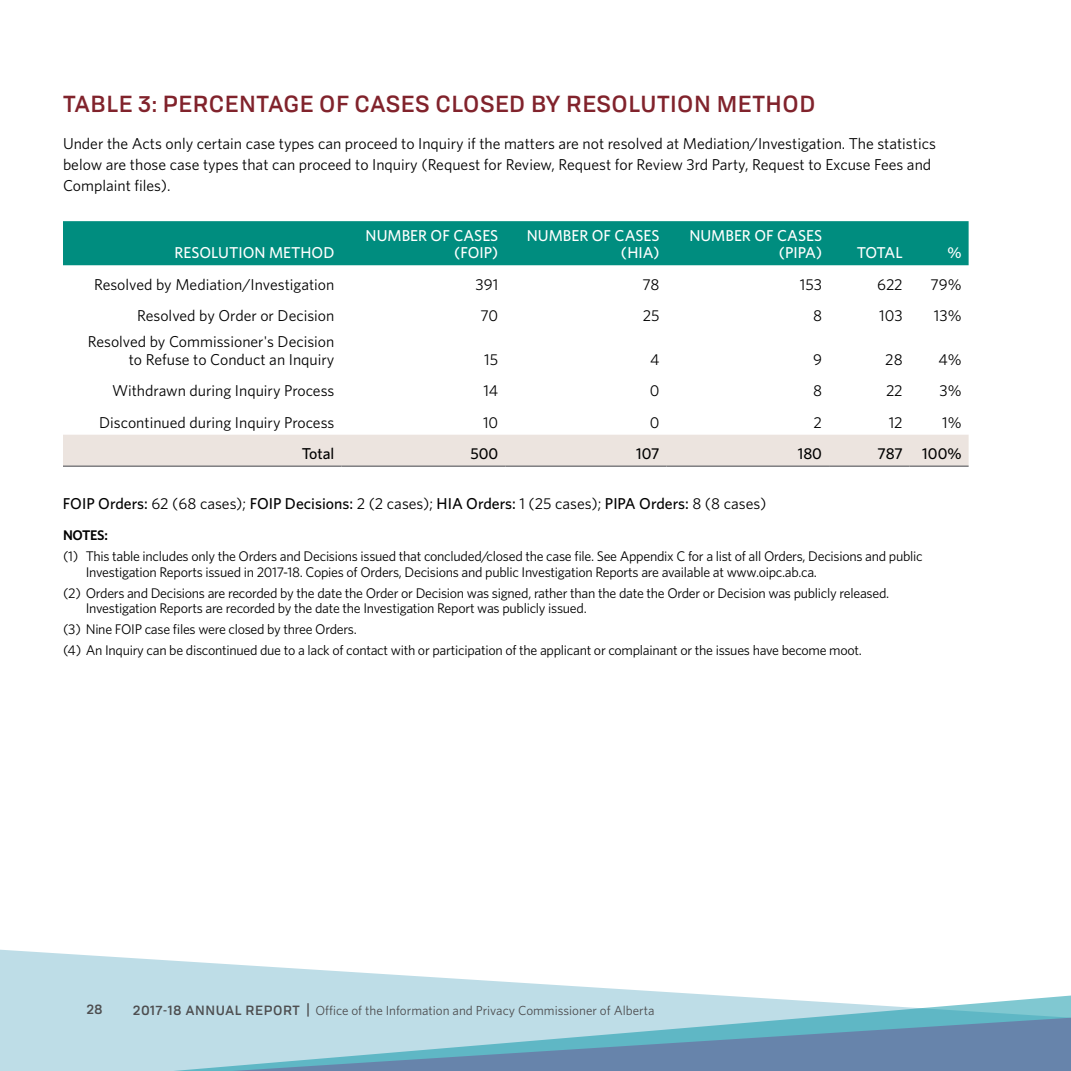
<style>
.page{position:relative;width:1071px;height:1071px;background:#fff}
.page>*{position:absolute;margin:0;border:0;box-sizing:border-box;transform-origin:0 0}
.t1{font:500 22.75px "Tofino";letter-spacing:.025em;color:#81232c}
.t2{font:15.75px/21px "Whitney";color:#000}
.t3{font:500 15.75px "Whitney";color:#000}
.t4{font:500 15.75px/17.5px "Whitney";color:#fff;text-align:right}
.t5{font:14px/15.8px "Whitney";letter-spacing:-.02em;color:#000}
.t6{font:600 14px "Whitney";letter-spacing:-.02em;color:#000}
.t7{font:13.12px "Whitney";color:#4d4d4f}
.t8{font:500 13.12px "Tofino";color:#4d4d4f}
.s1{font-weight:400}
.s2{font-family:"Tofino";font-weight:500}
</style>
<div class="page">
<svg style="left:0;top:949px;width:1071px;height:122px;fill:#bedde7"></svg>
<div style="left:63px;top:221px;width:906px;height:44px;background:#008d7f"></div>
<div style="left:63px;top:435px;width:906px;height:31px;background:#ece4df"></div>
<hr style="left:63px;top:466px;width:278px;height:1px;background:#6d6e71">
<hr style="left:341px;top:466px;width:164px;height:1px;background:#6d6e71">
<hr style="left:505px;top:466px;width:162px;height:1px;background:#6d6e71">
<hr style="left:667px;top:466px;width:162px;height:1px;background:#6d6e71">
<hr style="left:829px;top:466px;width:81px;height:1px;background:#6d6e71">
<hr style="left:910px;top:466px;width:59px;height:1px;background:#6d6e71">
<h1 class="t1" style="left:63px;top:86px;width:754px">TABLE 3: PERCENTAGE OF CASES CLOSED BY RESOLUTION METHOD</h1>
<p class="t2" style="left:63px;top:132px;width:875px">Under the Acts only certain case types can proceed to Inquiry if the matters are not resolved at Mediation/Investigation. The statistics below are those case types that can proceed to Inquiry (Request for Review, Request for Review 3rd Party, Request to Excuse Fees and<br>Complaint files).</p>
<p class="t4" style="left:174px;top:244px;width:161px">RESOLUTION METHOD</p>
<p class="t4" style="left:366px;top:226px;width:134px">NUMBER OF CASES (FOIP)</p>
<p class="t4" style="left:527px;top:226px;width:134px">NUMBER OF CASES (HIA)</p>
<p class="t4" style="left:689px;top:226px;width:134px">NUMBER OF CASES (PIPA)</p>
<p class="t4" style="left:857px;top:244px;width:48px">TOTAL</p>
<p class="t4" style="left:947px;top:244px;width:16px">%</p>
<p class="t2" style="left:94px;top:273px;width:242px">Resolved by Mediation/Investigation</p>
<p class="t2" style="left:476px;top:273px;width:24px">391</p>
<p class="t2" style="left:642px;top:273px;width:19px">78</p>
<p class="t2" style="left:800px;top:273px;width:24px">153</p>
<p class="t2" style="left:877px;top:273px;width:27px">622</p>
<p class="t2" style="left:930px;top:273px;width:33px">79%</p>
<p class="t2" style="left:137px;top:304px;width:199px">Resolved by Order or Decision</p>
<p class="t2" style="left:481px;top:304px;width:19px">70</p>
<p class="t2" style="left:643px;top:304px;width:18px">25</p>
<p class="t2" style="left:813px;top:304px;width:10px">8</p>
<p class="t2" style="left:879px;top:304px;width:25px">103</p>
<p class="t2" style="left:934px;top:304px;width:29px">13%</p>
<p class="t2" style="left:88px;top:333px;width:248px;line-height:17.5px;text-align:right">Resolved by Commissioner's Decision to Refuse to Conduct an Inquiry</p>
<p class="t2" style="left:484px;top:348px;width:16px">15</p>
<p class="t2" style="left:650px;top:348px;width:11px">4</p>
<p class="t2" style="left:813px;top:348px;width:10px">9</p>
<p class="t2" style="left:885px;top:348px;width:19px">28</p>
<p class="t2" style="left:938px;top:348px;width:25px">4%</p>
<p class="t2" style="left:112px;top:380px;width:224px">Withdrawn during Inquiry Process</p>
<p class="t2" style="left:483px;top:380px;width:16px">14</p>
<p class="t2" style="left:650px;top:380px;width:11px">0</p>
<p class="t2" style="left:813px;top:380px;width:10px">8</p>
<p class="t2" style="left:886px;top:380px;width:18px">22</p>
<p class="t2" style="left:940px;top:380px;width:24px">3%</p>
<p class="t2" style="left:99px;top:411px;width:237px">Discontinued during Inquiry Process</p>
<p class="t2" style="left:483px;top:411px;width:17px">10</p>
<p class="t2" style="left:650px;top:411px;width:11px">0</p>
<p class="t2" style="left:814px;top:411px;width:10px">2</p>
<p class="t2" style="left:889px;top:411px;width:16px">12</p>
<p class="t2" style="left:942px;top:411px;width:21px">1%</p>
<p class="t3" style="left:302px;top:444px;width:34px">Total</p>
<p class="t3" style="left:471px;top:444px;width:29px">500</p>
<p class="t3" style="left:636px;top:444px;width:25px">107</p>
<p class="t3" style="left:798px;top:444px;width:26px">180</p>
<p class="t3" style="left:878px;top:444px;width:86px">787 100%</p>
<p class="t3" style="left:63px;top:494px;width:705px">FOIP Orders: <span class="s1">62 (68 cases);</span> FOIP Decisions: <span class="s1">2 (2 cases);</span> HIA Orders: <span class="s1">1 (25 cases);</span> PIPA Orders: <span class="s1">8 (8 cases)</span></p>
<p class="t6" style="left:63px;top:527px;width:46px">NOTES:</p>
<p class="t5" style="left:86px;top:548px;width:838px;text-indent:-23px">(1) This table includes only the Orders and Decisions issued that concluded/closed the case file. See Appendix C for a list of all Orders, Decisions and public<br>Investigation Reports issued in 2017-18. Copies of Orders, Decisions and public Investigation Reports are available at www.oipc.ab.ca.</p>
<p class="t5" style="left:86px;top:585px;width:805px;text-indent:-23px">(2) Orders and Decisions are recorded by the date the Order or Decision was signed, rather than the date the Order or Decision was publicly released.<br>Investigation Reports are recorded by the date the Investigation Report was publicly issued.</p>
<p class="t5" style="left:63px;top:619px;width:800px;line-height:20.8px">(3) Nine FOIP case files were closed by three Orders.<br>(4) An Inquiry can be discontinued due to a lack of contact with or participation of the applicant or complainant or the issues have become moot.</p>
<p class="t8" style="left:87px;top:999px;width:17px">28</p>
<p class="t7" style="left:133px;top:1002px;width:523px"><span class="s2">2017-18 ANNUAL REPORT |</span> Office of the Information and Privacy Commissioner of Alberta</p>
</div>
